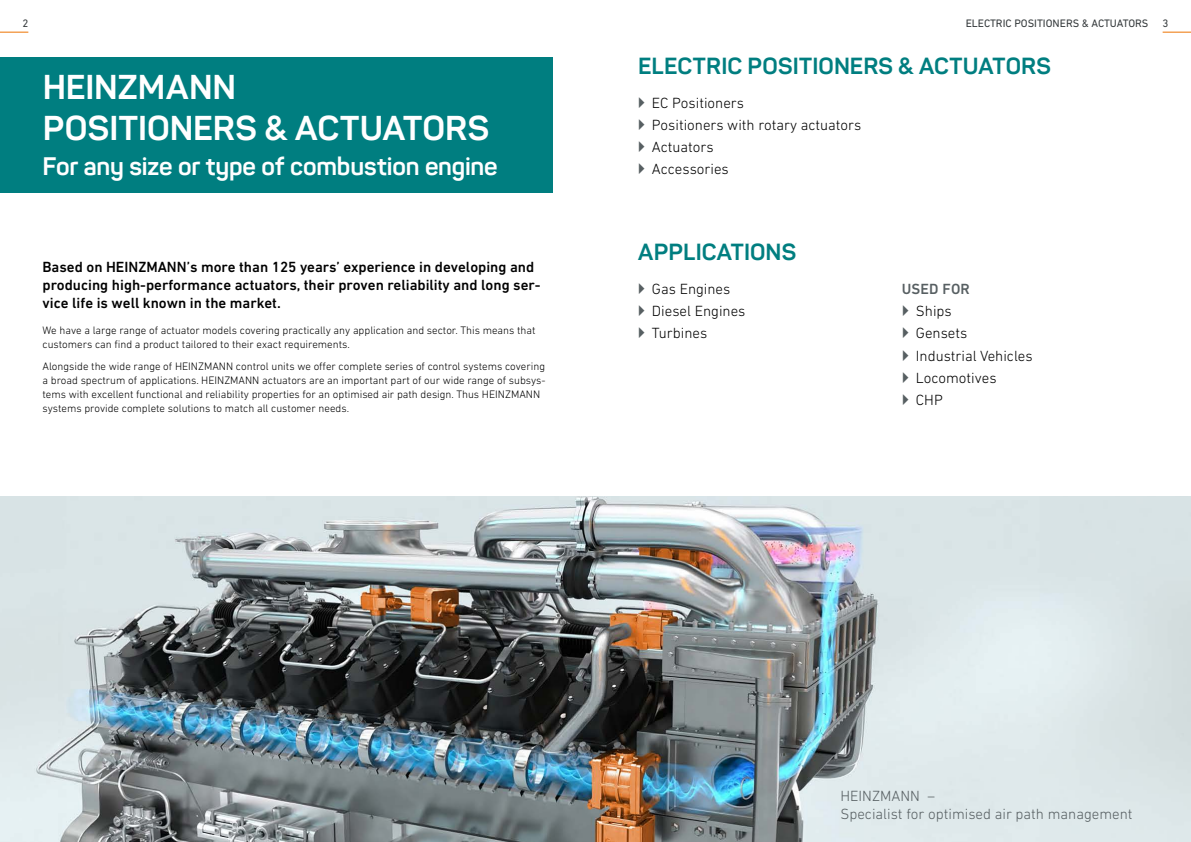
<style>
.page{position:relative;width:1191px;height:842px;background:#fff}
.page>*{position:absolute;margin:0;border:0;box-sizing:border-box;transform-origin:0 0}
.t1{font:700 34px/40.8px "Sahar";color:#fff}
.t2{font:700 25px "Sahar";letter-spacing:-.005em;color:#fff}
.t3{font:700 23px "Sahar";letter-spacing:.005em;color:#007e80}
.t4{font:500 15px/18px "DIN Next LT Pro";color:#000}
.t5{font:300 15px/22.2px "DIN Next LT Pro";color:#000}
.t6{font:300 15px/18px "DIN Next LT Pro";color:#575f62}
.t7{font:500 15px "DIN Next LT Pro";letter-spacing:.01em;color:#575f62}
.t8{font:300 11px/14px "DIN Next LT Pro";color:#000}
.t9{font:11px "DIN Next LT Pro";color:#34393b}
</style>
<div class="page">
<svg style="left:0;top:32px;width:28px;height:1px"></svg>
<svg style="left:1162px;top:32px;width:29px;height:1px"></svg>
<img style="left:0;top:496px;width:1191px;height:346px">
<div style="left:0;top:57px;width:553px;height:135px;background:#007e80"></div>
<p class="t9" style="left:22px;top:17px;width:7px">2</p>
<p class="t9" style="left:965px;top:17px;width:184px">ELECTRIC POSITIONERS &amp; ACTUATORS</p>
<p class="t9" style="left:1162px;top:17px;width:7px">3</p>
<h3 class="t3" style="left:638px;top:51px;width:414px">ELECTRIC POSITIONERS &amp; ACTUATORS</h3>
<h1 class="t1" style="left:43px;top:66px;width:448px">HEINZMANN<br>POSITIONERS &amp; ACTUATORS</h1>
<h2 class="t2" style="left:43px;top:151px;width:457px">For any size or type of combustion engine</h2>
<h3 class="t5" style="left:652px;top:91px;width:211px">EC Positioners<br>Positioners with rotary actuators<br>Actuators<br>Accessories</h3>
<h3 class="t4" style="left:43px;top:258px;width:499px">Based on HEINZMANN’s more than 125 years’ experience in developing and producing high-performance actuators, their proven reliability and long ser&shy;vice life is well known in the market.</h3>
<p class="t8" style="left:43px;top:323px;width:494px">We have a large range of actuator models covering practically any application and sector. This means that customers can find a product tailored to their exact requirements.</p>
<p class="t8" style="left:43px;top:359px;width:504px">Alongside the wide range of HEINZMANN control units we offer complete series of control systems covering a broad spectrum of applications. HEINZMANN actuators are an important part of our wide range of subsys&shy;tems with excellent functional and reliability properties for an optimised air path design. Thus HEINZMANN systems provide complete solutions to match all customer needs.</p>
<h3 class="t3" style="left:638px;top:237px;width:160px">APPLICATIONS</h3>
<h3 class="t5" style="left:652px;top:277px;width:95px">Gas Engines<br>Diesel Engines<br>Turbines</h3>
<h3 class="t7" style="left:901px;top:280px;width:70px">USED FOR</h3>
<h3 class="t5" style="left:916px;top:300px;width:118px">Ships<br>Gensets<br>Industrial Vehicles<br>Locomotives<br>CHP</h3>
<h3 class="t6" style="left:840px;top:787px;width:293px">HEINZMANN –<br>Specialist for optimised air path management</h3>
</div>
